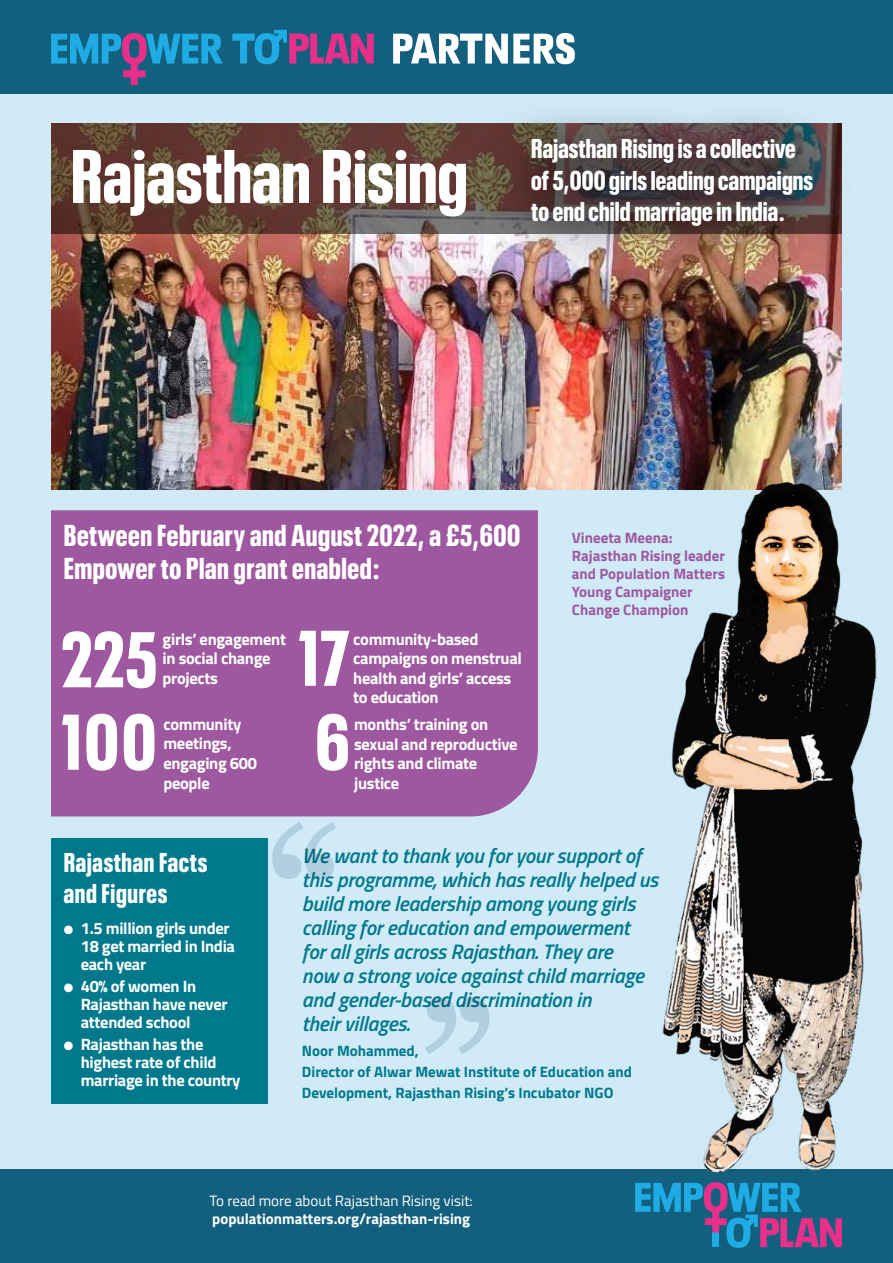
<style>
.page{position:relative;width:893px;height:1263px;background:#fff}
.page>*{position:absolute;margin:0;border:0;box-sizing:border-box;transform-origin:0 0}
.t1{font:900 condensed 78px "Neue Plak";letter-spacing:.02em;color:#fff}
.t2{font:900 condensed 75px "Neue Plak";letter-spacing:.005em;color:#fff}
.t3{font:900 condensed 30px/33px "Neue Plak";letter-spacing:.02em;color:#fff}
.t4{font:900 condensed 27px/31.5px "Neue Plak";letter-spacing:.005em;color:#fff}
.t5{font:900 condensed 27px/31.5px "Neue Plak";letter-spacing:.025em;color:#fff}
.t6{font:italic 600 21px/24px "Titillium";letter-spacing:-.01em;color:#00798d}
.t7{font:700 16.5px/19.5px "Titillium";letter-spacing:-.02em;color:#fff}
.t8{font:700 15px/21px "Titillium";color:#00798d}
.t9{font:700 15px/18px "Titillium";color:#9d589f}
.t10{font:700 15px "Titillium";color:#fff}
.t11{font:15px "Titillium";color:#fff}
</style>
<div class="page">
<div style="left:0;top:13px;width:893px;height:1225px;background:#d0ebf7"></div>
<div style="left:51px;top:510px;width:487px;height:306px;background:#9d589f"></div>
<div style="left:51px;top:838px;width:217px;height:265px;background:#00798d"></div>
<img style="left:51px;top:234px;width:791px;height:255px">
<div style="left:0;top:1169px;width:893px;height:94px;background:#13607e"></div>
<div style="left:0;top:0;width:893px;height:94px;background:#13607e"></div>
<svg style="left:51px;top:123px;width:439px;height:111px;background:#634438"></svg>
<svg style="left:232px;top:30px;width:142px;height:34px"></svg>
<svg style="left:51px;top:33px;width:172px;height:52px"></svg>
<svg style="left:393px;top:33px;width:182px;height:31px"></svg>
<svg style="left:635px;top:1182px;width:207px;height:66px"></svg>
<img style="left:490px;top:116px;width:352px;height:153px">
<img style="left:658px;top:480px;width:219px;height:693px">
<svg style="left:272px;top:822px;width:64px;height:57px"></svg>
<svg style="left:425px;top:997px;width:64px;height:57px"></svg>
<h2 class="t2" style="left:71px;top:122px;width:398px">Rajasthan Rising</h2>
<h3 class="t4" style="left:531px;top:130px;width:284px">Rajasthan Rising is a collective of 5,000 girls leading campaigns to end child marriage in India.</h3>
<h3 class="t3" style="left:64px;top:517px;width:458px">Between February and August 2022, a £5,600<br>Empower to Plan grant enabled:</h3>
<p class="t9" style="left:572px;top:528px;width:155px">Vineeta Meena:<br>Rajasthan Rising leader and Population Matters<br>Young Campaigner<br>Change Champion</p>
<h1 class="t1" style="left:62px;top:603px;width:97px">225</h1>
<h1 class="t1" style="left:299px;top:602px;width:52px">17</h1>
<h1 class="t1" style="left:62px;top:686px;width:96px">100</h1>
<h1 class="t1" style="left:316px;top:686px;width:35px">6</h1>
<p class="t7" style="left:163px;top:628px;width:125px">girls’ engagement in social change projects</p>
<p class="t7" style="left:353px;top:628px;width:170px">community-based campaigns on menstrual health and girls’ access to education</p>
<p class="t7" style="left:163px;top:714px;width:95px">community meetings, engaging 600 people</p>
<p class="t7" style="left:354px;top:714px;width:165px">months’ training on sexual and reproductive rights and climate justice</p>
<h3 class="t5" style="left:64px;top:844px;width:145px">Rajasthan Facts and Figures</h3>
<p class="t7" style="left:81px;top:918px;width:156px;line-height:18px;text-indent:-17px">● 1.5 million girls under<br>18 get married in India each year</p>
<p class="t7" style="left:81px;top:976px;width:148px;line-height:18px;text-indent:-17px">● 40% of women In<br>Rajasthan have never attended school</p>
<p class="t7" style="left:81px;top:1035px;width:161px;line-height:18px;text-indent:-17px">● Rajasthan has the highest rate of child marriage in the country</p>
<p class="t6" style="left:302px;top:842px;width:358px">We want to thank you for your support of this programme, which has really helped us build more leadership among young girls calling for education and empowerment for all girls across Rajasthan. They are<br>now a strong voice against child marriage and gender‑based discrimination in<br>their villages.</p>
<p class="t8" style="left:302px;top:1039px;width:331px">Noor Mohammed,<br>Director of Alwar Mewat Institute of Education and<br>Development, Rajasthan Rising’s Incubator NGO</p>
<p class="t11" style="left:210px;top:1190px;width:265px">To read more about Rajasthan Rising visit:</p>
<p class="t10" style="left:212px;top:1207px;width:259px">populationmatters.org/rajasthan-rising</p>
</div>
